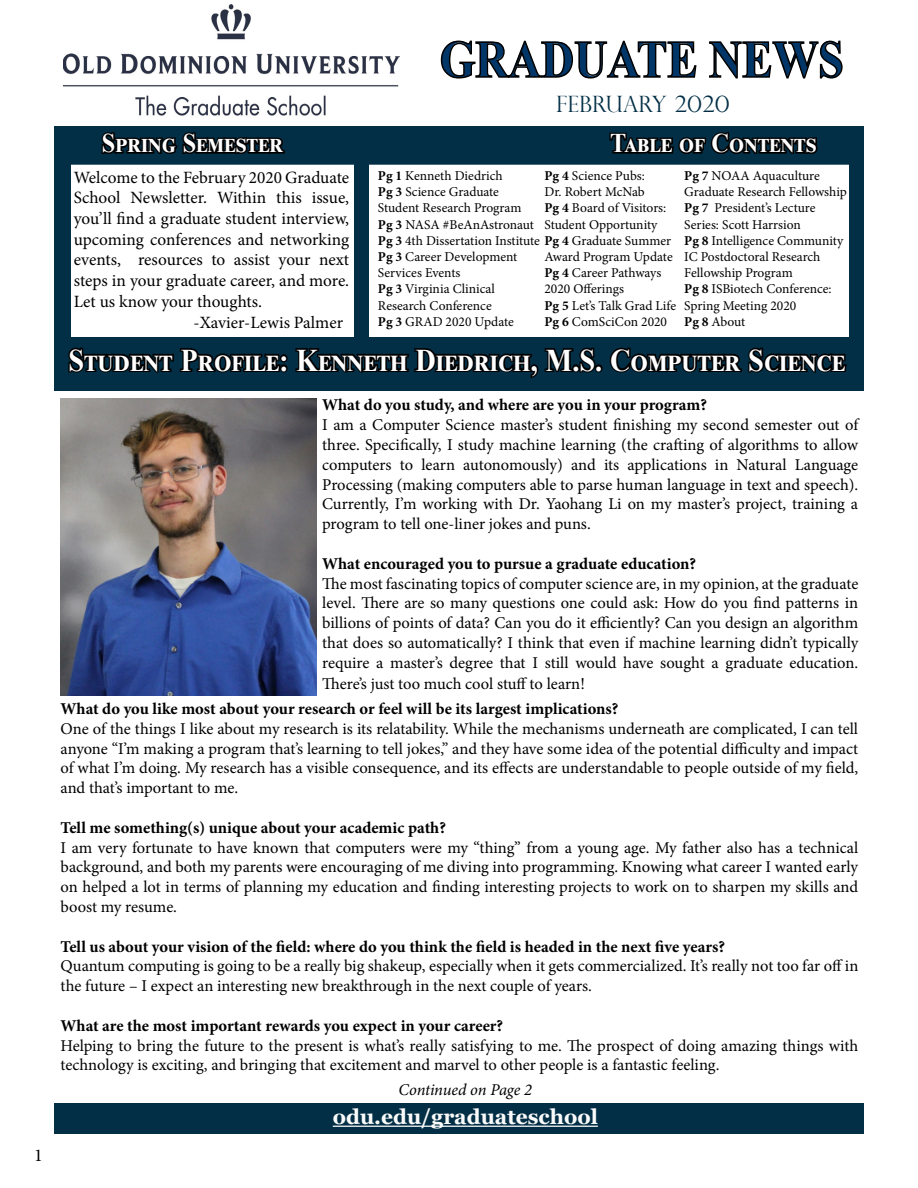
<style>
.page{position:relative;width:918px;height:1188px;background:#fff}
.page>*{position:absolute;margin:0;border:0;box-sizing:border-box;transform-origin:0 0}
.t1{font:700 52.5px "Times New Roman";color:#013668;scale:.87 1}
.t2{font:700 31.5px "Times New Roman";color:#fff;scale:.9 1}
.t3{font:700 27px "Times New Roman";color:#fff;scale:.9 1}
.t4{font:300 22.5px "Perpetua Titling";color:#032f46}
.t5{font:700 21px "Georgia";color:#fbfbfb}
.t6{font:18px "Minion Pro";color:#000}
.t7{font:17.25px "Minion Pro";color:#000}
.t8{font:16.5px/19.8px "Minion Pro";letter-spacing:-.005em;color:#000;text-align:justify}
.t9{font:700 16.5px "Minion Pro";color:#000}
.t10{font:italic 16.5px "Minion Pro";letter-spacing:-.01em;color:#000}
.t11{font:13.5px/16.2px "Minion Pro";color:#000}
.s1{font-weight:700}
</style>
<div class="page">
<div style="left:355px;top:127px;width:14px;height:219px;background:#032f46"></div>
<img style="left:63px;top:4px;width:336px;height:112px">
<svg style="left:440px;top:40px;width:257px;height:39px"></svg>
<svg style="left:709px;top:40px;width:134px;height:39px"></svg>
<svg style="left:54px;top:126px;width:796px;height:41px;background:#103244"></svg>
<div style="left:54px;top:141px;width:16px;height:205px;background:#032f46"></div>
<div style="left:54px;top:1103px;width:810px;height:31px;background:#032f46"></div>
<hr style="left:333px;top:1126px;width:265px;height:1px;background:#fbfbfb">
<div style="left:850px;top:126px;width:14px;height:211px;background:#032f46"></div>
<div style="left:54px;top:337px;width:810px;height:54px;background:#032f46"></div>
<img style="left:61px;top:398px;width:256px;height:298px">
<svg style="left:68px;top:335px;width:779px;height:43px"></svg>
<p class="t6" style="left:34px;top:1144px;width:10px">1</p>
<h3 class="t3" style="left:102px;top:124px;width:203px">Spring Semester</h3>
<p class="t7" style="left:74px;top:166px;width:277px">Welcome to the February 2020 Graduate</p>
<p class="t7" style="left:74px;top:186px;width:277px">School Newsletter. Within this issue,</p>
<p class="t7" style="left:74px;top:207px;width:277px">you’ll find a graduate student interview,</p>
<p class="t7" style="left:74px;top:228px;width:277px">upcoming conferences and networking</p>
<p class="t7" style="left:74px;top:248px;width:277px">events, resources to assist your next</p>
<p class="t7" style="left:74px;top:269px;width:277px">steps in your graduate career, and more.</p>
<p class="t7" style="left:74px;top:290px;width:190px">Let us know your thoughts.</p>
<p class="t7" style="left:194px;top:311px;width:151px">-Xavier-Lewis Palmer</p>
<h1 class="t1" style="left:440px;top:22px;width:466px">GRADUATE NEWS</h1>
<h3 class="t4" style="left:556px;top:90px;width:175px">FEBRUARY 2020</h3>
<h3 class="t3" style="left:610px;top:124px;width:231px">Table of Contents</h3>
<p class="t11" style="left:544px;top:168px;width:123px"><span class="s1">Pg 4</span> Science Pubs:<br>Dr. Robert McNab<br><span class="s1">Pg 4</span> Board of Visitors:<br>Student Opportunity</p>
<p class="t11" style="left:544px;top:249px;width:133px">Award Program Update<br><span class="s1">Pg 4</span> Career Pathways<br>2020 Offerings<br><span class="s1">Pg 5</span> Let’s Talk Grad Life<br><span class="s1">Pg 6</span> ComSciCon 2020</p>
<p class="t11" style="left:378px;top:168px;width:295px"><span class="s1">Pg 1</span> Kenneth Diedrich<br><span class="s1">Pg 3</span> Science Graduate<br>Student Research Program<br><span class="s1">Pg 3</span> NASA #BeAnAstronaut<br><span class="s1">Pg 3</span> 4th Dissertation Institute <span class="s1">Pg 4</span> Graduate Summer<br><span class="s1">Pg 3</span> Career Development<br>Services Events<br><span class="s1">Pg 3</span> Virginia Clinical<br>Research Conference<br><span class="s1">Pg 3</span> GRAD 2020 Update</p>
<p class="t11" style="left:684px;top:168px;width:164px"><span class="s1">Pg 7</span> NOAA Aquaculture<br>Graduate Research Fellowship<br><span class="s1">Pg 7</span> President’s Lecture<br>Series: Scott Harrsion<br><span class="s1">Pg 8</span> Intelligence Community<br>IC Postdoctoral Research<br>Fellowship Program<br><span class="s1">Pg 8</span> ISBiotech Conference:<br>Spring Meeting 2020<br><span class="s1">Pg 8</span> About</p>
<h2 class="t2" style="left:68px;top:337px;width:864px">Student Profile: Kenneth Diedrich, M.S. Computer Science</h2>
<p class="t9" style="left:322px;top:393px;width:386px">What do you study, and where are you in your program?</p>
<p class="t8" style="left:322px;top:415px;width:538px">I am a Computer Science master’s student finishing my second semester out of three. Specifically, I study machine learning (the crafting of algorithms to allow computers to learn autonomously) and its applications in Natural Language Processing (making computers able to parse human language in text and speech).<br>Currently, I’m working with Dr. Yaohang Li on my master’s project, training a program to tell one-liner jokes and puns.</p>
<p class="t9" style="left:322px;top:552px;width:375px">What encouraged you to pursue a graduate education?</p>
<p class="t8" style="left:322px;top:574px;width:538px">The most fascinating topics of computer science are, in my opinion, at the graduate level. There are so many questions one could ask: How do you find patterns in billions of points of data? Can you do it efficiently? Can you design an algorithm that does so automatically? I think that even if machine learning didn’t typically require a master’s degree that I still would have sought a graduate education.</p>
<p class="t8" style="left:322px;top:674px;width:264px">There’s just too much cool stuff to learn!</p>
<p class="t9" style="left:61px;top:697px;width:559px">What do you like most about your research or feel will be its largest implications?</p>
<p class="t8" style="left:61px;top:719px;width:799px">One of the things I like about my research is its relatability. While the mechanisms underneath are complicated, I can tell anyone “I’m making a program that’s learning to tell jokes,” and they have some idea of the potential difficulty and impact of what I’m doing. My research has a visible consequence, and its effects are understandable to people outside of my field, and that’s important to me.</p>
<p class="t9" style="left:61px;top:816px;width:387px">Tell me something(s) unique about your academic path?</p>
<p class="t8" style="left:61px;top:837px;width:799px">I am very fortunate to have known that computers were my “thing” from a young age. My father also has a technical background, and both my parents were encouraging of me diving into programming. Knowing what career I wanted early on helped a lot in terms of planning my education and finding interesting projects to work on to sharpen my skills and boost my resume.</p>
<p class="t9" style="left:61px;top:935px;width:666px">Tell us about your vision of the field: where do you think the field is headed in the next five years?</p>
<p class="t8" style="left:61px;top:956px;width:799px">Quantum computing is going to be a really big shakeup, especially when it gets commercialized. It’s really not too far off in the future – I expect an interesting new breakthrough in the next couple of years.</p>
<p class="t9" style="left:61px;top:1014px;width:444px">What are the most important rewards you expect in your career?</p>
<p class="t8" style="left:61px;top:1035px;width:799px">Helping to bring the future to the present is what’s really satisfying to me. The prospect of doing amazing things with technology is exciting, and bringing that excitement and marvel to other people is a fantastic feeling.</p>
<p class="t10" style="left:399px;top:1078px;width:135px">Continued on Page 2</p>
<p class="t5" style="left:333px;top:1104px;width:267px">odu.edu/graduateschool</p>
</div>
